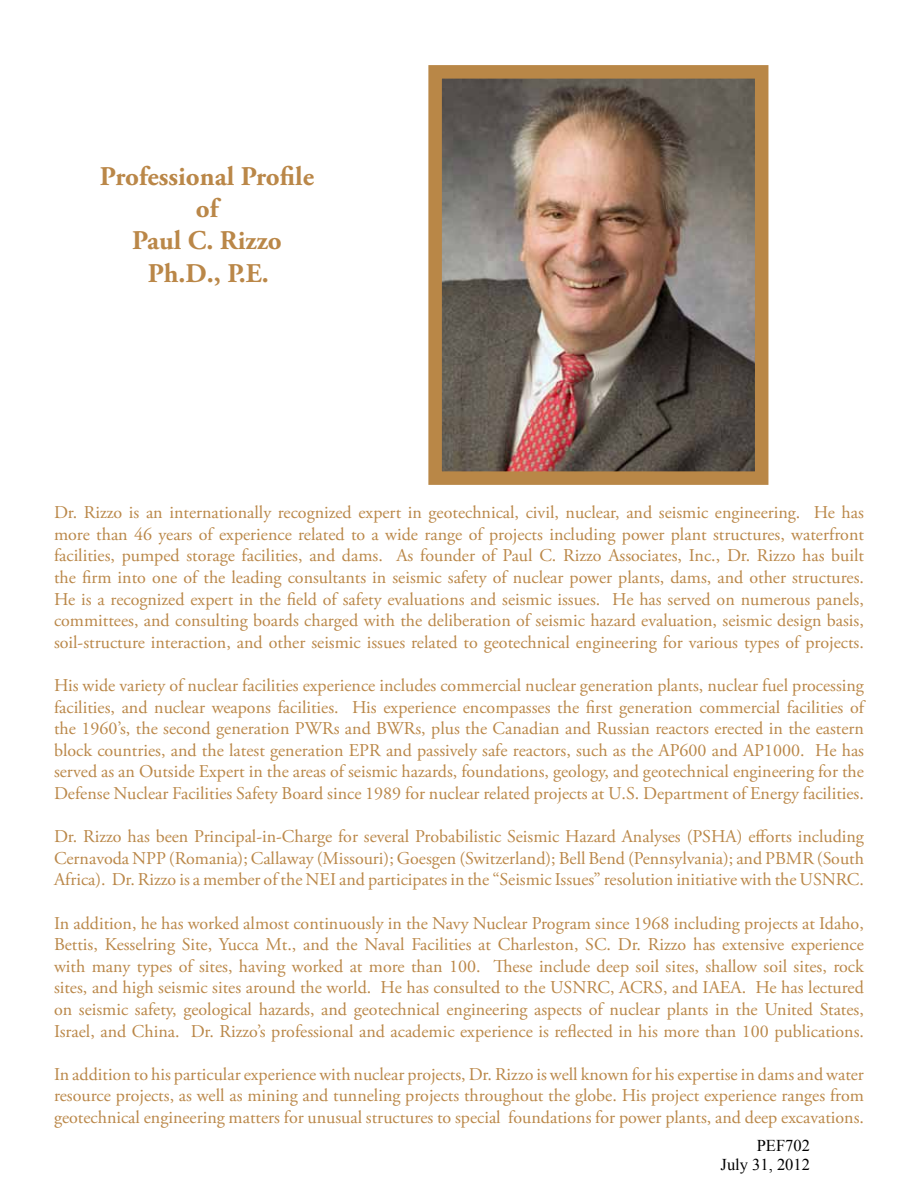
<style>
.page{position:relative;width:918px;height:1188px;background:#fff}
.page>*{position:absolute;margin:0;border:0;box-sizing:border-box;transform-origin:0 0}
.t1{font:700 27px/32.4px "Adobe Garamond Pro";color:#ba8748;text-align:center}
.t2{font:18px/21.6px "Adobe Garamond Pro";color:#ba8748;text-align:justify}
.t3{font:16.5px/19.8px "Times New Roman";color:#000;text-align:right}
</style>
<div class="page">
<img style="left:443px;top:80px;width:310px;height:390px">
<div style="left:428px;top:65px;width:340px;height:420px;border:14px solid #b98747"></div>
<h1 class="t1" style="left:100px;top:160px;width:216px">Professional Profile of<br>Paul C. Rizzo<br>Ph.D., P.E.</h1>
<p class="t2" style="left:54px;top:502px;width:812px">Dr. Rizzo is an internationally recognized expert in geotechnical, civil, nuclear, and seismic engineering. He has more than 46 years of experience related to a wide range of projects including power plant structures, waterfront facilities, pumped storage facilities, and dams. As founder of Paul C. Rizzo Associates, Inc., Dr. Rizzo has built the firm into one of the leading consultants in seismic safety of nuclear power plants, dams, and other structures.<br>He is a recognized expert in the field of safety evaluations and seismic issues. He has served on numerous panels, committees, and consulting boards charged with the deliberation of seismic hazard evaluation, seismic design basis, soil-structure interaction, and other seismic issues related to geotechnical engineering for various types of projects.</p>
<p class="t2" style="left:54px;top:675px;width:812px">His wide variety of nuclear facilities experience includes commercial nuclear generation plants, nuclear fuel processing facilities, and nuclear weapons facilities. His experience encompasses the first generation commercial facilities of the 1960’s, the second generation PWRs and BWRs, plus the Canadian and Russian reactors erected in the eastern block countries, and the latest generation EPR and passively safe reactors, such as the AP600 and AP1000. He has served as an Outside Expert in the areas of seismic hazards, foundations, geology, and geotechnical engineering for the Defense Nuclear Facilities Safety Board since 1989 for nuclear related projects at U.S. Department of Energy facilities.</p>
<p class="t2" style="left:54px;top:826px;width:812px">Dr. Rizzo has been Principal-in-Charge for several Probabilistic Seismic Hazard Analyses (PSHA) efforts including Cernavoda NPP (Romania); Callaway (Missouri); Goesgen (Switzerland); Bell Bend (Pennsylvania); and PBMR (South Africa). Dr. Rizzo is a member of the NEI and participates in the “Seismic Issues” resolution initiative with the USNRC.</p>
<p class="t2" style="left:54px;top:913px;width:812px">In addition, he has worked almost continuously in the Navy Nuclear Program since 1968 including projects at Idaho, Bettis, Kesselring Site, Yucca Mt., and the Naval Facilities at Charleston, SC. Dr. Rizzo has extensive experience with many types of sites, having worked at more than 100. These include deep soil sites, shallow soil sites, rock sites, and high seismic sites around the world. He has consulted to the USNRC, ACRS, and IAEA. He has lectured on seismic safety, geological hazards, and geotechnical engineering aspects of nuclear plants in the United States, Israel, and China. Dr. Rizzo’s professional and academic experience is reflected in his more than 100 publications.</p>
<p class="t2" style="left:54px;top:1064px;width:812px">In addition to his particular experience with nuclear projects, Dr. Rizzo is well known for his expertise in dams and water resource projects, as well as mining and tunneling projects throughout the globe. His project experience ranges from geotechnical engineering matters for unusual structures to special foundations for power plants, and deep excavations.</p>
<p class="t3" style="left:721px;top:1135px;width:91px">PEF702<br>July 31, 2012</p>
</div>
